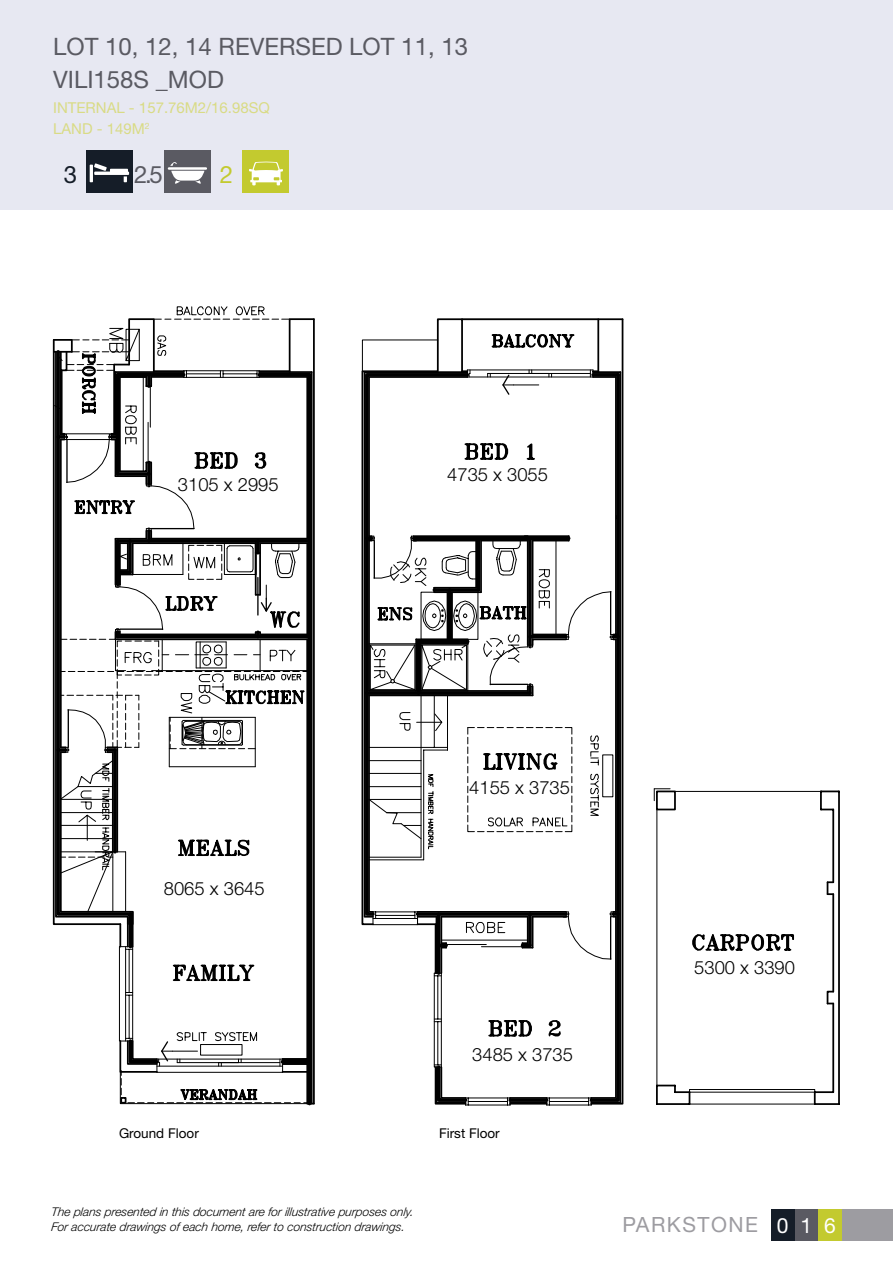
<style>
.page{position:relative;width:893px;height:1263px;background:#fff}
.page>*{position:absolute;margin:0;border:0;box-sizing:border-box;transform-origin:0 0}
.t1{font:24px/32.5px "Helvetica Neue";color:#5a5a62}
.t2{font:24px "Helvetica Neue";color:#151d28}
.t3{font:24px "Helvetica Neue";color:#c3ca2f}
.t4{font:21px "Helvetica Neue";letter-spacing:.07em;color:#9d9ca1}
.t5{font:300 18.3px "Helvetica Neue";color:#000}
.t6{font:15px/20.7px "Helvetica Neue";color:#d9db85}
.t7{font:13.5px "Helvetica Neue";color:#000}
.t8{font:italic 300 12px/15px "Helvetica Neue";color:#000}
.s1{color:#fff}
</style>
<div class="page">
<div style="left:0;top:0;width:893px;height:209px;background:#e7e8f2"></div>
<div style="left:794px;top:1209px;width:24px;height:31px;background:#5a5a62"></div>
<div style="left:771px;top:1209px;width:23px;height:31px;background:#151d28"></div>
<div style="left:818px;top:1209px;width:24px;height:31px;background:#c3ca2f"></div>
<div style="left:842px;top:1209px;width:51px;height:31px;background:#9d9ca1"></div>
<hr style="left:119px;top:924px;width:2px;height:23px;background:#000">
<hr style="left:127px;top:917px;width:2px;height:30px;background:#000">
<hr style="left:129px;top:914px;width:3px;height:33px;background:#000">
<hr style="left:132px;top:912px;width:2px;height:35px;background:#000">
<hr style="left:313px;top:319px;width:2px;height:784px;background:#000">
<hr style="left:311px;top:372px;width:2px;height:731px;background:#000">
<hr style="left:308px;top:375px;width:3px;height:728px;background:#000">
<hr style="left:306px;top:639px;width:2px;height:420px;background:#000">
<svg style="left:119px;top:946px;width:195px;height:158px"></svg>
<svg style="left:52px;top:306px;width:263px;height:620px"></svg>
<svg style="left:361px;top:318px;width:263px;height:787px"></svg>
<hr style="left:369px;top:859px;width:55px;height:1px;background:#000">
<hr style="left:369px;top:857px;width:52px;height:1px;background:#000">
<hr style="left:462px;top:318px;width:136px;height:2px;background:#000">
<hr style="left:657px;top:1103px;width:32px;height:2px;background:#000">
<hr style="left:815px;top:1103px;width:24px;height:2px;background:#000">
<hr style="left:838px;top:791px;width:2px;height:313px;background:#000">
<svg style="left:814px;top:1091px;width:19px;height:13px"></svg>
<hr style="left:832px;top:1003px;width:2px;height:89px;background:#000">
<hr style="left:832px;top:894px;width:2px;height:97px;background:#000">
<hr style="left:832px;top:809px;width:2px;height:73px;background:#000">
<svg style="left:820px;top:790px;width:19px;height:20px"></svg>
<svg style="left:656px;top:1085px;width:34px;height:19px"></svg>
<div style="left:656px;top:790px;width:20px;height:20px;border:2px solid #000"></div>
<svg style="left:827px;top:881px;width:6px;height:14px"></svg>
<svg style="left:826px;top:990px;width:9px;height:15px"></svg>
<hr style="left:675px;top:791px;width:146px;height:1px;background:#000">
<hr style="left:656px;top:809px;width:1px;height:276px;background:#000">
<hr style="left:689px;top:1103px;width:126px;height:1px;background:#000">
<div style="left:689px;top:1089px;width:126px;height:3px;border:1px solid #000"></div>
<svg style="left:692px;top:934px;width:102px;height:17px"></svg>
<svg style="left:654px;top:788px;width:16px;height:13px"></svg>
<div style="left:86px;top:150px;width:47px;height:43px;background:#151d28"></div>
<hr style="left:94px;top:172px;width:35px;height:3px;background:#fff">
<hr style="left:90px;top:165px;width:3px;height:17px;background:#fff">
<svg style="left:124px;top:176px;width:3px;height:6px"></svg>
<svg style="left:94px;top:163px;width:13px;height:8px"></svg>
<hr style="left:110px;top:169px;width:18px;height:4px;background:#fff">
<div style="left:164px;top:150px;width:47px;height:43px;background:#5a5a62"></div>
<hr style="left:168px;top:167px;width:39px;height:3px;background:#fff">
<svg style="left:170px;top:162px;width:34px;height:22px"></svg>
<div style="left:242px;top:150px;width:47px;height:43px;background:#c3ca2f"></div>
<svg style="left:249px;top:162px;width:34px;height:23px"></svg>
<h1 class="t1" style="left:53px;top:32px;width:416px">LOT 10, 12, 14 REVERSED LOT 11, 13<br>VILI158S _MOD</h1>
<p class="t6" style="left:53px;top:98px;width:218px">INTERNAL - 157.76M2/16.98SQ<br>LAND - 149M<sup>2</sup></p>
<h1 class="t2" style="left:64px;top:158px;width:15px">3</h1>
<h1 class="t1" style="left:134px;top:160px;width:30px">2.5</h1>
<h1 class="t3" style="left:220px;top:158px;width:15px">2</h1>
<h3 class="t5" style="left:178px;top:469px;width:102px">3105 x 2995</h3>
<h3 class="t5" style="left:447px;top:460px;width:102px">4735 x 3055</h3>
<h3 class="t5" style="left:164px;top:874px;width:102px">8065 x 3645</h3>
<h3 class="t5" style="left:469px;top:773px;width:102px">4155 x 3735</h3>
<h3 class="t5" style="left:472px;top:1040px;width:102px">3485 x 3735</h3>
<p class="t7" style="left:119px;top:1124px;width:81px">Ground Floor</p>
<p class="t7" style="left:439px;top:1124px;width:62px">First Floor</p>
<p class="t8" style="left:51px;top:1203px;width:365px">The plans presented in this document are for illustrative purposes only.<br>For accurate drawings of each home, refer to construction drawings.</p>
<h3 class="t5" style="left:694px;top:953px;width:102px">5300 x 3390</h3>
<h2 class="t4" style="left:622px;top:1210px;width:215px">PARKSTONE <span class="s1">0 1 6</span></h2>
</div>
